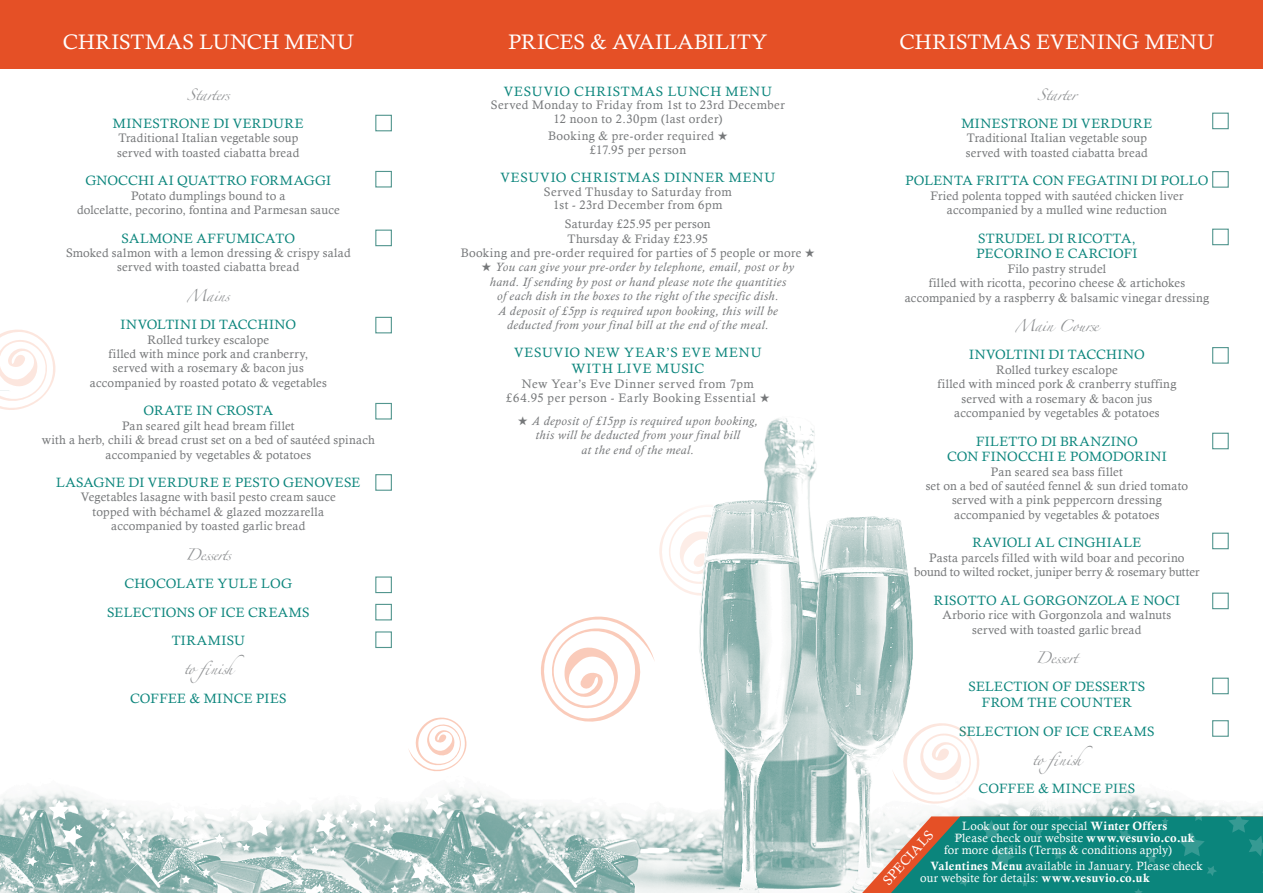
<style>
.page{position:relative;width:1263px;height:893px;background:#fff}
.page>*{position:absolute;margin:0;border:0;box-sizing:border-box;transform-origin:0 0}
.t1{font:21px "Calisto";letter-spacing:.015em;color:#fff}
.t2{font:13.5px/15.8px "Calisto";letter-spacing:.02em;color:#0b857c;text-align:center}
.t3{font:13.5px/15.8px "Calisto";letter-spacing:.065em;color:#0b857c;text-align:center}
.t4{font:13.5px "Calisto";letter-spacing:.07em;color:#0b857c}
.t5{font:13.5px "Calisto";letter-spacing:.055em;color:#0b857c}
.t6{font:13.5px "Calisto";color:#fff}
.t7{font:12.3px/14.4px "Calisto";letter-spacing:.02em;color:#757779;text-align:center}
.t8{font:italic 12.3px/14.4px "Calisto";letter-spacing:.045em;color:#757779;text-align:center}
.t9{font:12.3px/14.4px "Calisto";letter-spacing:.05em;color:#757779;text-align:center}
.t10{font:12.3px/13.5px "Calisto";letter-spacing:.04em;color:#757779;text-align:center}
.t11{font:12px/12px "Calisto";letter-spacing:.02em;color:#fff}
.t12{font:10.5px "Zapfino";letter-spacing:-.02em;color:#8e9092}
.t13{font:10.5px "Zapfino";letter-spacing:-.07em;color:#8e9092}
.t14{font:10.5px "Zapfino";letter-spacing:-.045em;color:#8e9092}
.t15{font:10.5px "Zapfino";letter-spacing:-.05em;color:#8e9092}
.s1{font-family:"Calis MT Bol"}
</style>
<div class="page">
<img style="left:0;top:402px;width:1229px;height:491px">
<div style="left:0;top:0;width:1263px;height:68px;background:#e55026"></div>
<div style="left:375px;top:115px;width:17px;height:16px;border:1px solid #53968f"></div>
<div style="left:375px;top:171px;width:17px;height:17px;border:1px solid #53968f"></div>
<div style="left:375px;top:317px;width:17px;height:16px;border:1px solid #53968f"></div>
<div style="left:375px;top:403px;width:17px;height:17px;border:1px solid #53968f"></div>
<div style="left:375px;top:474px;width:17px;height:17px;border:1px solid #53968f"></div>
<div style="left:375px;top:576px;width:17px;height:17px;border:1px solid #53968f"></div>
<svg style="left:658px;top:503px;width:57px;height:94px"></svg>
<div style="left:375px;top:230px;width:17px;height:16px;border:1px solid #53968f"></div>
<div style="left:1212px;top:113px;width:17px;height:16px;border:1px solid #53968f"></div>
<div style="left:1212px;top:171px;width:17px;height:17px;border:1px solid #53968f"></div>
<div style="left:1212px;top:229px;width:17px;height:16px;border:1px solid #53968f"></div>
<div style="left:1212px;top:347px;width:17px;height:17px;border:1px solid #53968f"></div>
<div style="left:1212px;top:433px;width:17px;height:16px;border:1px solid #53968f"></div>
<div style="left:1212px;top:533px;width:17px;height:16px;border:1px solid #53968f"></div>
<div style="left:1212px;top:593px;width:17px;height:16px;border:1px solid #53968f"></div>
<svg style="left:0;top:329px;width:57px;height:83px"></svg>
<svg style="left:477px;top:795px;width:10px;height:10px"></svg>
<svg style="left:478px;top:751px;width:21px;height:19px"></svg>
<svg style="left:521px;top:615px;width:134px;height:113px"></svg>
<svg style="left:101px;top:807px;width:9px;height:9px"></svg>
<svg style="left:89px;top:860px;width:7px;height:6px"></svg>
<svg style="left:27px;top:856px;width:11px;height:11px"></svg>
<svg style="left:42px;top:761px;width:8px;height:8px"></svg>
<svg style="left:21px;top:813px;width:9px;height:8px"></svg>
<svg style="left:49px;top:800px;width:34px;height:47px"></svg>
<svg style="left:862px;top:722px;width:401px;height:171px"></svg>
<svg style="left:121px;top:716px;width:347px;height:177px"></svg>
<div style="left:375px;top:604px;width:17px;height:16px;border:1px solid #53968f"></div>
<div style="left:375px;top:631px;width:17px;height:17px;border:1px solid #53968f"></div>
<div style="left:1212px;top:678px;width:17px;height:16px;border:1px solid #53968f"></div>
<div style="left:1212px;top:720px;width:17px;height:17px;border:1px solid #53968f"></div>
<h1 class="t1" style="left:63px;top:30px;width:293px">CHRISTMAS LUNCH MENU</h1>
<p class="t13" style="left:187px;top:90px;width:45px">Starters</p>
<p class="t2" style="left:113px;top:115px;width:193px">MINESTRONE DI VERDURE</p>
<p class="t7" style="left:117px;top:131px;width:184px;text-align:left">Traditional Italian vegetable soup served with toasted ciabatta bread</p>
<p class="t2" style="left:86px;top:173px;width:247px">GNOCCHI AI QUATTRO FORMAGGI</p>
<p class="t7" style="left:77px;top:188px;width:264px">Potato dumplings bound to a<br>dolcelatte, pecorino, fontina and Parmesan sauce</p>
<p class="t2" style="left:122px;top:230px;width:175px">SALMONE AFFUMICATO</p>
<p class="t7" style="left:66px;top:246px;width:286px">Smoked salmon with a lemon dressing &amp; crispy salad served with toasted ciabatta bread</p>
<p class="t12" style="left:187px;top:291px;width:44px">Mains</p>
<p class="t2" style="left:121px;top:317px;width:177px">INVOLTINI DI TACCHINO</p>
<p class="t7" style="left:90px;top:332px;width:238px">Rolled turkey escalope<br>filled with mince pork and cranberry, served with a rosemary &amp; bacon jus accompanied by roasted potato &amp; vegetables</p>
<p class="t2" style="left:143px;top:403px;width:131px">ORATE IN CROSTA</p>
<p class="t7" style="left:42px;top:418px;width:335px">Pan seared gilt head bream fillet<br>with a herb, chili &amp; bread crust set on a bed of sautéed spinach accompanied by vegetables &amp; potatoes</p>
<p class="t2" style="left:56px;top:474px;width:306px">LASAGNE DI VERDURE E PESTO GENOVESE</p>
<p class="t7" style="left:81px;top:490px;width:257px">Vegetables lasagne with basil pesto cream sauce topped with béchamel &amp; glazed mozzarella accompanied by toasted garlic bread</p>
<p class="t13" style="left:185px;top:550px;width:47px">Desserts</p>
<p class="t2" style="left:107px;top:569px;width:204px;line-height:28.5px">CHOCOLATE YULE LOG<br>SELECTIONS OF ICE CREAMS<br>TIRAMISU</p>
<p class="t12" style="left:184px;top:665px;width:62px">to finish</p>
<p class="t2" style="left:130px;top:690px;width:158px">COFFEE &amp; MINCE PIES</p>
<h1 class="t1" style="left:508px;top:30px;width:260px">PRICES &amp; AVAILABILITY</h1>
<p class="t5" style="left:504px;top:83px;width:270px">VESUVIO CHRISTMAS LUNCH MENU</p>
<p class="t7" style="left:491px;top:98px;width:295px;line-height:13.5px">Served Monday to Friday from 1st to 23rd December<br>12 noon to 2.30pm (last order)</p>
<p class="t10" style="left:548px;top:129px;width:181px">Booking &amp; pre-order required ★ £17.95 per person</p>
<p class="t4" style="left:500px;top:170px;width:276px">VESUVIO CHRISTMAS DINNER MENU</p>
<p class="t7" style="left:544px;top:185px;width:189px;line-height:13.5px">Served Thusday to Saturday from<br>1st - 23rd December from 6pm</p>
<p class="t7" style="left:461px;top:217px;width:355px">Saturday £25.95 per person<br>Thursday &amp; Friday £23.95<br>Booking and pre-order required for parties of 5 people or more ★</p>
<p class="t8" style="left:482px;top:260px;width:314px">★ You can give your pre-order by telephone, email, post or by hand. If sending by post or hand please note the quantities<br>of each dish in the boxes to the right of the specific dish.<br>A deposit of £5pp is required upon booking, this will be deducted from your final bill at the end of the meal.</p>
<p class="t3" style="left:514px;top:345px;width:249px">VESUVIO NEW YEAR’S EVE MENU<br>WITH LIVE MUSIC</p>
<p class="t9" style="left:506px;top:376px;width:265px">New Year’s Eve Dinner served from 7pm £64.95 per person - Early Booking Essential ★</p>
<p class="t8" style="left:518px;top:414px;width:242px">★ A deposit of £15pp is required upon booking, this will be deducted from your final bill<br>at the end of the meal.</p>
<h1 class="t1" style="left:899px;top:30px;width:316px">CHRISTMAS EVENING MENU</h1>
<p class="t14" style="left:1037px;top:90px;width:41px">Starter</p>
<p class="t2" style="left:961px;top:115px;width:193px">MINESTRONE DI VERDURE</p>
<p class="t7" style="left:966px;top:131px;width:184px;text-align:left">Traditional Italian vegetable soup served with toasted ciabatta bread</p>
<p class="t2" style="left:905px;top:173px;width:305px">POLENTA FRITTA CON FEGATINI DI POLLO</p>
<p class="t7" style="left:930px;top:188px;width:254px">Fried polenta topped with sautéed chicken liver accompanied by a mulled wine reduction</p>
<p class="t2" style="left:976px;top:230px;width:162px;text-align:left">STRUDEL DI RICOTTA,<br>PECORINO E CARCIOFI</p>
<p class="t7" style="left:905px;top:261px;width:306px">Filo pastry strudel<br>filled with ricotta, pecorino cheese &amp; artichokes accompanied by a raspberry &amp; balsamic vinegar dressing</p>
<p class="t12" style="left:1015px;top:321px;width:85px">Main Course</p>
<p class="t2" style="left:969px;top:347px;width:177px">INVOLTINI DI TACCHINO</p>
<p class="t7" style="left:937px;top:362px;width:240px">Rolled turkey escalope<br>filled with minced pork &amp; cranberry stuffing served with a rosemary &amp; bacon jus accompanied by vegetables &amp; potatoes</p>
<p class="t2" style="left:947px;top:433px;width:221px">FILETTO DI BRANZINO<br>CON FINOCCHI E POMODORINI</p>
<p class="t7" style="left:926px;top:464px;width:264px">Pan seared sea bass fillet<br>set on a bed of sautéed fennel &amp; sun dried tomato served with a pink peppercorn dressing accompanied by vegetables &amp; potatoes</p>
<p class="t2" style="left:972px;top:535px;width:170px">RAVIOLI AL CINGHIALE</p>
<p class="t7" style="left:914px;top:550px;width:287px">Pasta parcels filled with wild boar and pecorino bound to wilted rocket, juniper berry &amp; rosemary butter</p>
<p class="t2" style="left:934px;top:592px;width:248px">RISOTTO AL GORGONZOLA E NOCI</p>
<p class="t7" style="left:942px;top:608px;width:230px">Arborio rice with Gorgonzola and walnuts served with toasted garlic bread</p>
<p class="t15" style="left:1036px;top:653px;width:44px">Dessert</p>
<p class="t2" style="left:968px;top:679px;width:178px">SELECTION OF DESSERTS<br>FROM THE COUNTER</p>
<p class="t2" style="left:959px;top:723px;width:197px">SELECTION OF ICE CREAMS</p>
<p class="t12" style="left:1032px;top:755px;width:62px">to finish</p>
<p class="t2" style="left:979px;top:781px;width:158px">COFFEE &amp; MINCE PIES</p>
<p class="t11" style="left:962px;top:820px;width:207px">Look out for our special <span class="s1">Winter Offers</span></p>
<p class="t11" style="left:955px;top:832px;width:241px">Please check our website <span class="s1">www.vesuvio.co.uk</span></p>
<p class="t11" style="left:944px;top:844px;width:229px">for more details (Terms &amp; conditions apply)</p>
<p class="t11" style="left:920px;top:859px;width:284px;text-indent:10px"><span class="s1">Valentines Menu</span> available in January. Please check our website for details: <span class="s1">www.vesuvio.co.uk</span></p>
<p class="t6" style="left:879px;top:877px;width:70px;rotate:-48deg">SPECIALS</p>
</div>
